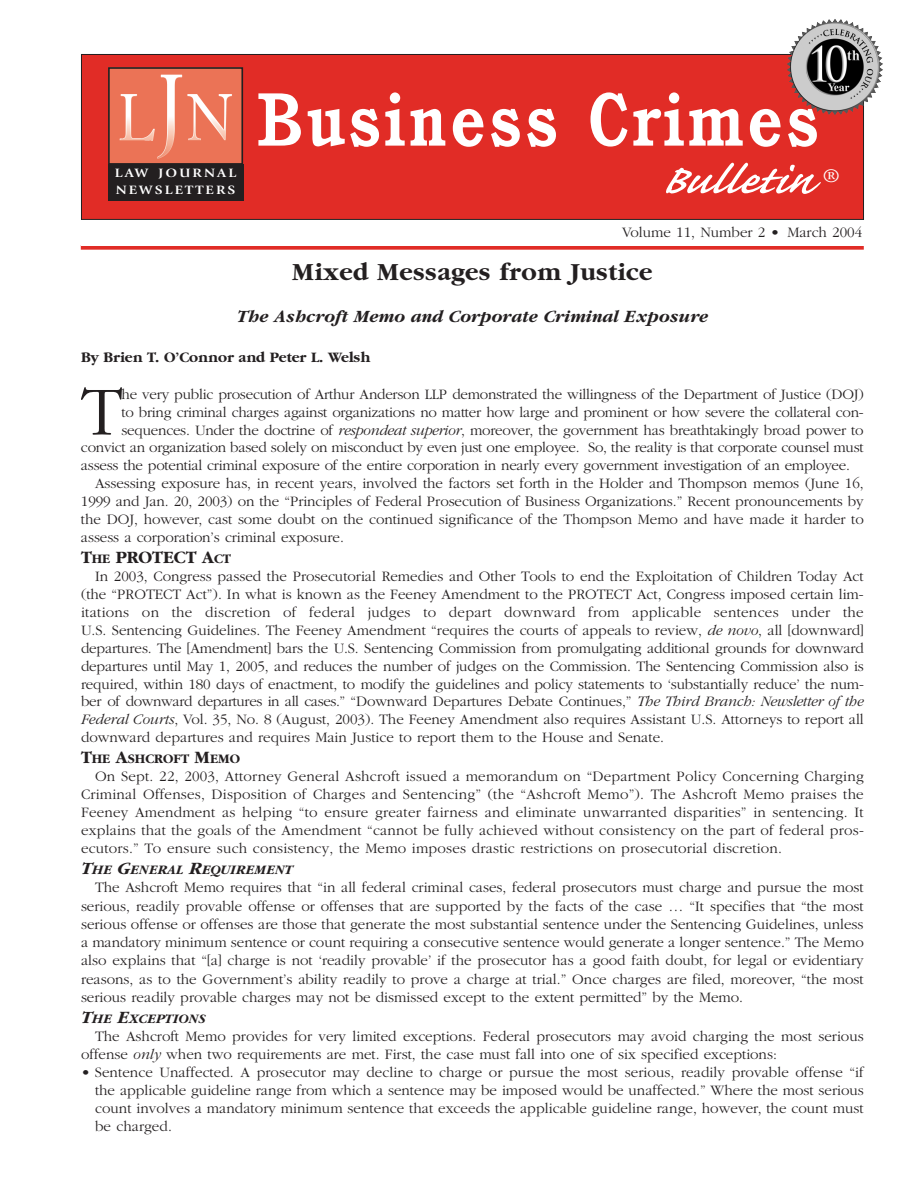
<style>
.page{position:relative;width:918px;height:1188px;background:#fff}
.page>*{position:absolute;margin:0;border:0;box-sizing:border-box;transform-origin:0 0}
.t1{font:700 73.2px "Cushing";letter-spacing:.055em;color:#fff;scale:.95 1}
.t2{font:300 71.25px "Garamond";color:#231f20}
.t3{font:italic 51px "Caflisch Script MM 556";color:#fff;scale:1.14 1}
.t4{font:700 25.5px "Garamond";letter-spacing:.015em;color:#231f20}
.t5{font:italic 700 18px "Garamond";color:#231f20}
.t6{font:700 18px "Garamond";color:#231f20}
.t7{font:18px "Sabon";color:#fff;scale:1.13 1}
.t8{font:300 15px/18px "Garamond";letter-spacing:-.005em;color:#231f20;text-align:justify}
.t9{font:700 15px "Garamond";color:#231f20}
.t10{font:italic 700 13.5px "Garamond";color:#231f20}
.t11{font:700 13.5px "Garamond";color:#231f20}
.t12{font:700 12.6px/17.4px "Giovanni";letter-spacing:.15em;color:#fff;scale:1.15 1}
.s1{font-style:italic}
.s2{font-size:13.5px}
.s3{font-size:18px}
</style>
<div class="page">
<div style="left:81px;top:245px;width:783px;height:5px;background:#e12c26"></div>
<div style="left:81px;top:221px;width:783px;height:25px;background:#fff"></div>
<div style="left:81px;top:54px;width:783px;height:165px;background:#e12c26"></div>
<div style="left:81px;top:54px;width:783px;height:166px;border:1px solid #231f20"></div>
<img style="left:111px;top:70px;width:129px;height:92px">
<div style="left:108px;top:67px;width:135px;height:98px;border:2px solid #231f20"></div>
<div style="left:108px;top:164px;width:135px;height:36px;background:#231f20"></div>
<img style="left:787px;top:52px;width:96px;height:63px">
<p class="t12" style="left:115px;top:165px;width:107px">LAW JOURNAL<br>NEWSLETTERS</p>
<h1 class="t1" style="left:257px;top:91px;width:593px">Business Crimes</h1>
<h3 class="t3" style="left:660px;top:145px;width:134px">Bulletin</h3>
<p class="t7" style="left:823px;top:168px;width:16px">®</p>
<p class="t8" style="left:622px;top:224px;width:242px">Volume 11, Number 2 • March 2004</p>
<h3 class="t4" style="left:292px;top:262px;width:362px">Mixed Messages from Justice</h3>
<p class="t5" style="left:237px;top:310px;width:472px">The Ashcroft Memo and Corporate Criminal Exposure</p>
<p class="t9" style="left:81px;top:352px;width:291px">By Brien T. O’Connor and Peter L. Welsh</p>
<h2 class="t2" style="left:81px;top:384px;width:43px">T</h2>
<p class="t8" style="left:122px;top:387px;width:744px">he very public prosecution of Arthur Anderson LLP demonstrated the willingness of the Department of Justice (DOJ)</p>
<p class="t8" style="left:122px;top:404px;width:744px">to bring criminal charges against organizations no matter how large and prominent or how severe the collateral con-</p>
<p class="t8" style="left:122px;top:422px;width:744px">sequences. Under the doctrine of <span class="s1">respondeat superior</span>, moreover, the government has breathtakingly broad power to</p>
<p class="t8" style="left:81px;top:440px;width:784px">convict an organization based solely on misconduct by even just one employee. So, the reality is that corporate counsel must</p>
<p class="t8" style="left:81px;top:457px;width:771px">assess the potential criminal exposure of the entire corporation in nearly every government investigation of an employee.</p>
<p class="t8" style="left:95px;top:475px;width:770px">Assessing exposure has, in recent years, involved the factors set forth in the Holder and Thompson memos (June 16,</p>
<p class="t8" style="left:81px;top:493px;width:784px">1999 and Jan. 20, 2003) on the “Principles of Federal Prosecution of Business Organizations.” Recent pronouncements by</p>
<p class="t8" style="left:81px;top:511px;width:784px">the DOJ, however, cast some doubt on the continued significance of the Thompson Memo and have made it harder to</p>
<p class="t8" style="left:81px;top:529px;width:264px">assess a corporation’s criminal exposure.</p>
<p class="t6" style="left:81px;top:550px;width:152px">T<span class="s2">HE</span> PROTECT A<span class="s2">CT</span></p>
<p class="t8" style="left:81px;top:568px;width:784px;text-indent:14px">In 2003, Congress passed the Prosecutorial Remedies and Other Tools to end the Exploitation of Children Today Act (the “PROTECT Act”). In what is known as the Feeney Amendment to the PROTECT Act, Congress imposed certain lim&shy;itations on the discretion of federal judges to depart downward from applicable sentences under the U.S. Sentencing Guidelines. The Feeney Amendment “requires the courts of appeals to review, <span class="s1">de novo</span>, all [downward] departures. The [Amendment] bars the U.S. Sentencing Commission from promulgating additional grounds for downward departures until May 1, 2005, and reduces the number of judges on the Commission. The Sentencing Commission also is required, within 180 days of enactment, to modify the guidelines and policy statements to ‘substantially reduce’ the num&shy;ber of downward departures in all cases.” “Downward Departures Debate Continues,” <span class="s1">The Third Branch: Newsletter of the Federal Courts</span>, Vol. 35, No. 8 (August, 2003). The Feeney Amendment also requires Assistant U.S. Attorneys to report all downward departures and requires Main Justice to report them to the House and Senate.</p>
<p class="t11" style="left:81px;top:754px;width:161px"><span class="s3">T</span>HE <span class="s3">A</span>SHCROFT <span class="s3">M</span>EMO</p>
<p class="t8" style="left:81px;top:769px;width:784px;text-indent:14px">On Sept. 22, 2003, Attorney General Ashcroft issued a memorandum on “Department Policy Concerning Charging Criminal Offenses, Disposition of Charges and Sentencing” (the “Ashcroft Memo”). The Ashcroft Memo praises the Feeney Amendment as helping “to ensure greater fairness and eliminate unwarranted disparities” in sentencing. It explains that the goals of the Amendment “cannot be fully achieved without consistency on the part of federal pros&shy;ecutors.” To ensure such consistency, the Memo imposes drastic restrictions on prosecutorial discretion.</p>
<p class="t10" style="left:81px;top:865px;width:213px"><span class="s3">T</span>HE <span class="s3">G</span>ENERAL <span class="s3">R</span>EQUIREMENT</p>
<p class="t8" style="left:81px;top:880px;width:784px;text-indent:14px">The Ashcroft Memo requires that “in all federal criminal cases, federal prosecutors must charge and pursue the most serious, readily provable offense or offenses that are supported by the facts of the case … “It specifies that “the most serious offense or offenses are those that generate the most substantial sentence under the Sentencing Guidelines, unless a mandatory minimum sentence or count requiring a consecutive sentence would generate a longer sentence.” The Memo also explains that “[a] charge is not ‘readily provable’ if the prosecutor has a good faith doubt, for legal or evidentiary reasons, as to the Government’s ability readily to prove a charge at trial.” Once charges are filed, moreover, “the most serious readily provable charges may not be dismissed except to the extent permitted” by the Memo.</p>
<p class="t10" style="left:81px;top:1014px;width:126px"><span class="s3">T</span>HE <span class="s3">E</span>XCEPTIONS</p>
<p class="t8" style="left:81px;top:1028px;width:784px;text-indent:14px">The Ashcroft Memo provides for very limited exceptions. Federal prosecutors may avoid charging the most serious offense <span class="s1">only</span> when two requirements are met. First, the case must fall into one of six specified exceptions:</p>
<p class="t8" style="left:95px;top:1064px;width:770px;text-indent:-14px">• Sentence Unaffected. A prosecutor may decline to charge or pursue the most serious, readily provable offense “if the applicable guideline range from which a sentence may be imposed would be unaffected.” Where the most serious count involves a mandatory minimum sentence that exceeds the applicable guideline range, however, the count must be charged.</p>
</div>
